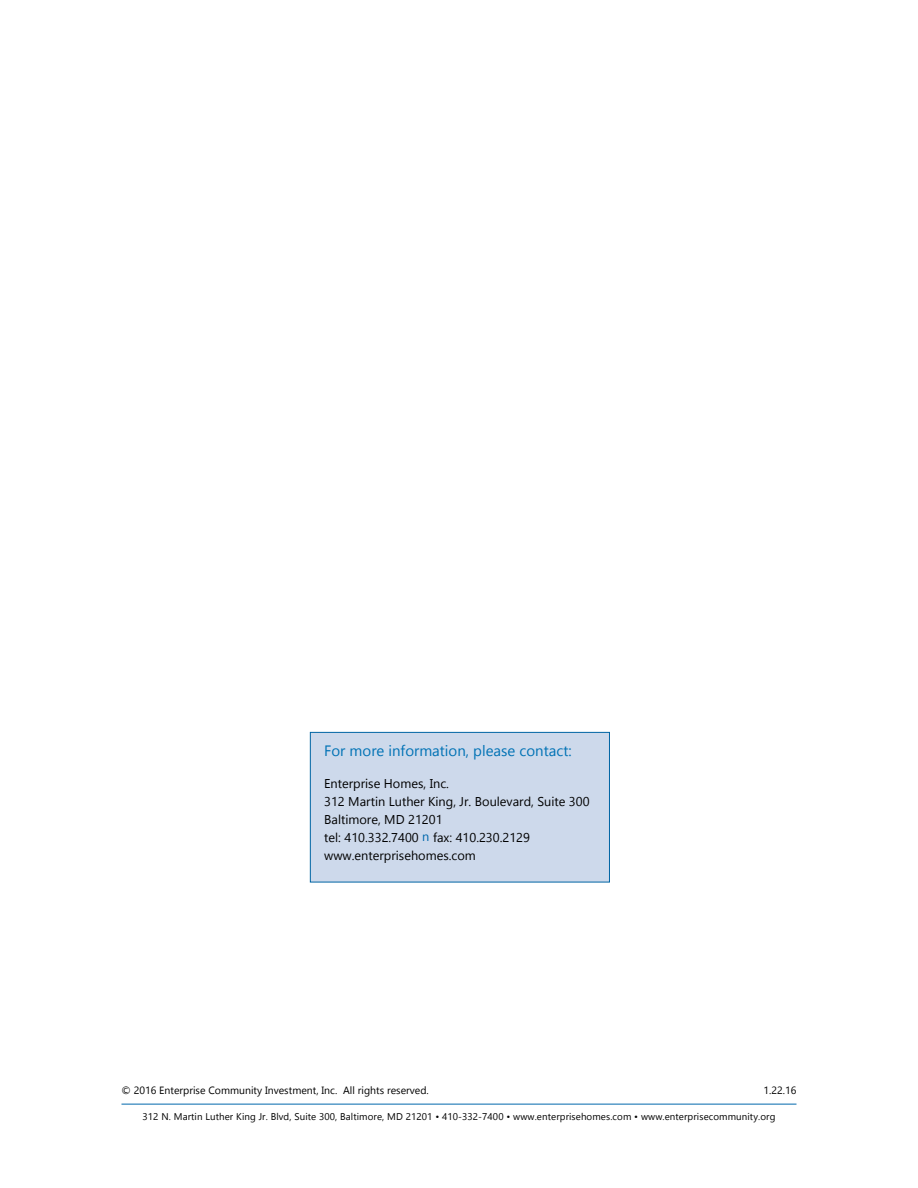
<style>
.page{position:relative;width:918px;height:1188px;background:#fff}
.page>*{position:absolute;margin:0;border:0;box-sizing:border-box;transform-origin:0 0}
.t1{font:15px "Gadugi";color:#0072b5}
.t2{font:12.75px/18px "Gadugi";color:#000}
.t3{font:10.5px "Gadugi";color:#000}
.t4{font:9.75px "Gadugi";letter-spacing:.01em;color:#000}
.s1{color:#0068ac}
</style>
<div class="page">
<hr style="left:122px;top:1104px;width:674px;height:1px;background:#0068ac">
<div style="left:310px;top:732px;width:299px;height:150px;background:#cdd9eb"></div>
<div style="left:310px;top:732px;width:300px;height:150px;border:1px solid #0065a4"></div>
<p class="t1" style="left:324px;top:742px;width:249px">For more information, please contact:</p>
<p class="t2" style="left:324px;top:774px;width:267px">Enterprise Homes, Inc.<br>312 Martin Luther King, Jr. Boulevard, Suite 300<br>Baltimore, MD 21201<br>tel: 410.332.7400 <span class="s1">n</span> fax: 410.230.2129 www.enterprisehomes.com</p>
<p class="t3" style="left:122px;top:1084px;width:309px">© 2016 Enterprise Community Investment, Inc. All rights reserved.</p>
<p class="t3" style="left:764px;top:1084px;width:34px">1.22.16</p>
<p class="t4" style="left:143px;top:1110px;width:634px">312 N. Martin Luther King Jr. Blvd, Suite 300, Baltimore, MD 21201 • 410-332-7400 • www.enterprisehomes.com • www.enterprisecommunity.org</p>
</div>
